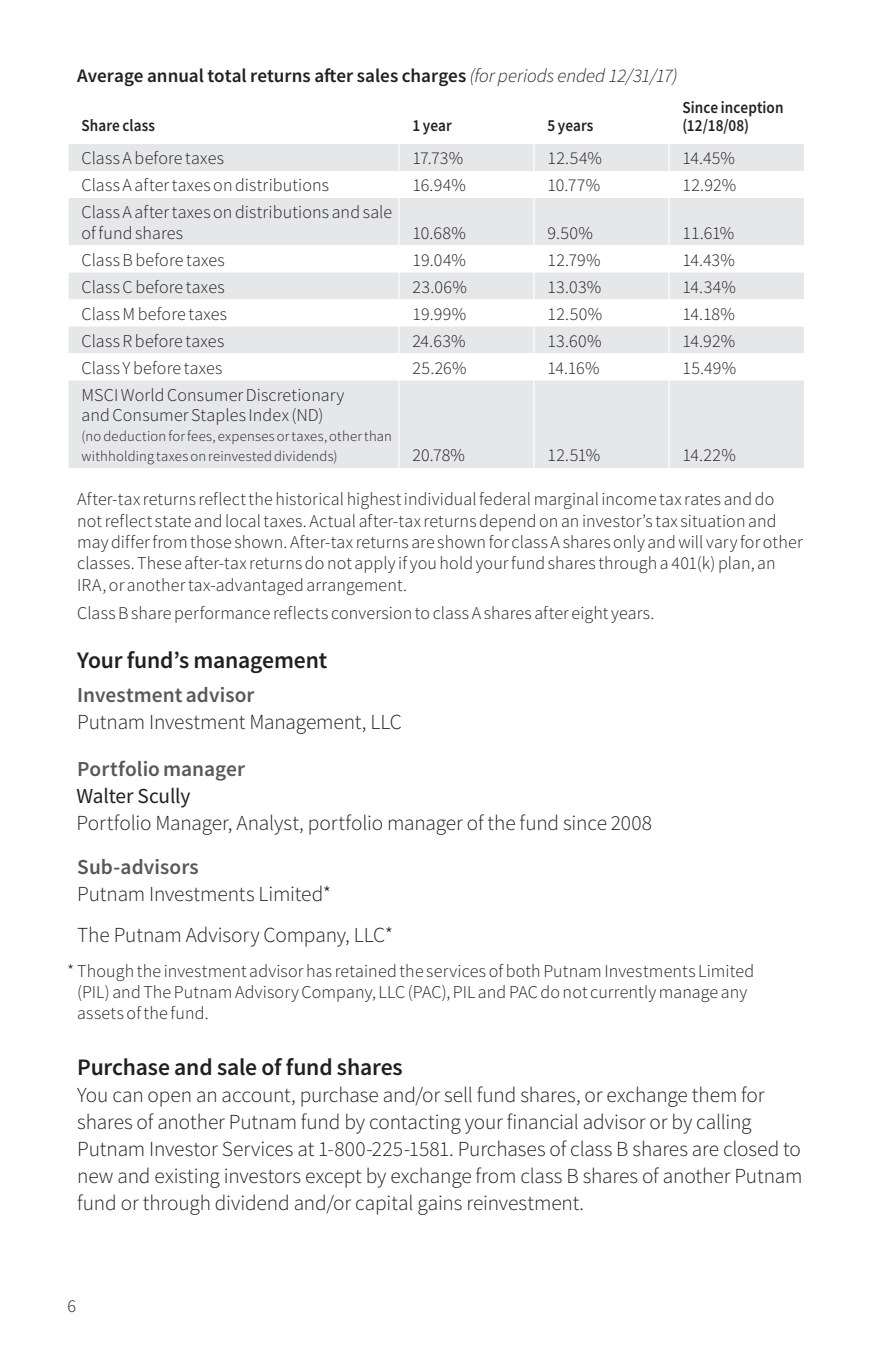
<style>
.page{position:relative;width:871px;height:1357px;background:#fff}
.page>*{position:absolute;margin:0;border:0;box-sizing:border-box;transform-origin:0 0}
.SubHead_1{font:600 23.62px "Source Sans Pro";letter-spacing:-.01em;color:#231f20}
.Text{font:300 21.38px/27px "Source Sans Pro";letter-spacing:-.005em;color:#231f20}
.PortMgr_Single{font:300 21.38px/27px "Source Sans Pro";letter-spacing:-.01em;color:#231f20}
.SubHead_2{font:600 21.38px "Source Sans Pro";letter-spacing:.005em;color:#57585a}
.SubHead_3{font:600 19.12px "Source Sans Pro";color:#231f20}
.Foot_no_symbol{font:300 18px/21.4px "Source Sans Pro";letter-spacing:.01em;color:#231f20}
.Table_Left{font:300 18px/20.2px "Source Sans Pro";letter-spacing:.01em;color:#231f20}
.Foot_symbol2{font:300 18px/21.4px "Source Sans Pro";letter-spacing:.01em;color:#231f20}
.Table_ColHd_Left{font:600 16.88px/18px "Source Sans Pro";letter-spacing:.005em;color:#231f20;scale:.9 1}
.Table_Left-2{font:300 14.62px/20.2px "Source Sans Pro";letter-spacing:.015em;color:#231f20}
.s1{font-weight:300;font-style:italic}
.s2{font-weight:400}
</style>
<div class="page">
<div style="left:69px;top:144px;width:735px;height:324px;background:#e6e7e9"></div>
<svg style="left:69px;top:171px;width:735px;height:209px"></svg>
<svg style="left:398px;top:144px;width:1px;height:54px"></svg>
<svg style="left:533px;top:144px;width:1px;height:54px"></svg>
<svg style="left:668px;top:144px;width:1px;height:54px"></svg>
<hr style="left:398px;top:198px;width:1px;height:47px;background:#fff">
<hr style="left:533px;top:198px;width:1px;height:47px;background:#fff">
<hr style="left:668px;top:198px;width:1px;height:47px;background:#fff">
<svg style="left:398px;top:245px;width:1px;height:135px"></svg>
<svg style="left:533px;top:245px;width:1px;height:135px"></svg>
<svg style="left:668px;top:245px;width:1px;height:135px"></svg>
<hr style="left:398px;top:380px;width:1px;height:88px;background:#fff">
<hr style="left:533px;top:380px;width:1px;height:88px;background:#fff">
<hr style="left:668px;top:380px;width:1px;height:88px;background:#fff">
<p class="SubHead_3" style="left:77px;top:63px;width:602px">Average annual total returns after sales charges <span class="s1">(for periods ended 12/31/17)</span></p>
<p class="Table_ColHd_Left" style="left:82px;top:116px;width:83px">Share class</p>
<p class="Table_ColHd_Left" style="left:412px;top:116px;width:45px">1 year</p>
<p class="Table_ColHd_Left" style="left:547px;top:116px;width:53px">5 years</p>
<p class="Table_ColHd_Left" style="left:682px;top:98px;width:114px">Since inception (12/18/08)</p>
<p class="Table_Left" style="left:82px;top:148px;width:144px">Class A before taxes</p>
<p class="Table_Left" style="left:412px;top:148px;width:52px">17.73%</p>
<p class="Table_Left" style="left:547px;top:148px;width:56px">12.54%</p>
<p class="Table_Left" style="left:682px;top:148px;width:54px">14.45%</p>
<p class="Table_Left" style="left:82px;top:175px;width:249px">Class A after taxes on distributions</p>
<p class="Table_Left" style="left:412px;top:175px;width:55px">16.94%</p>
<p class="Table_Left" style="left:547px;top:175px;width:54px">10.77%</p>
<p class="Table_Left" style="left:682px;top:175px;width:55px">12.92%</p>
<p class="Table_Left" style="left:82px;top:202px;width:312px">Class A after taxes on distributions and sale of fund shares</p>
<p class="Table_Left" style="left:412px;top:222px;width:55px">10.68%</p>
<p class="Table_Left" style="left:547px;top:222px;width:47px">9.50%</p>
<p class="Table_Left" style="left:682px;top:222px;width:53px">11.61%</p>
<p class="Table_Left" style="left:82px;top:249px;width:145px">Class B before taxes</p>
<p class="Table_Left" style="left:412px;top:249px;width:55px">19.04%</p>
<p class="Table_Left" style="left:547px;top:249px;width:55px">12.79%</p>
<p class="Table_Left" style="left:682px;top:249px;width:54px">14.43%</p>
<p class="Table_Left" style="left:82px;top:276px;width:145px">Class C before taxes</p>
<p class="Table_Left" style="left:412px;top:276px;width:56px">23.06%</p>
<p class="Table_Left" style="left:547px;top:276px;width:55px">13.03%</p>
<p class="Table_Left" style="left:682px;top:276px;width:55px">14.34%</p>
<p class="Table_Left" style="left:82px;top:303px;width:147px">Class M before taxes</p>
<p class="Table_Left" style="left:412px;top:303px;width:55px">19.99%</p>
<p class="Table_Left" style="left:547px;top:303px;width:56px">12.50%</p>
<p class="Table_Left" style="left:682px;top:303px;width:54px">14.18%</p>
<p class="Table_Left" style="left:82px;top:330px;width:144px">Class R before taxes</p>
<p class="Table_Left" style="left:412px;top:330px;width:55px">24.63%</p>
<p class="Table_Left" style="left:547px;top:330px;width:56px">13.60%</p>
<p class="Table_Left" style="left:682px;top:330px;width:54px">14.92%</p>
<p class="Table_Left" style="left:82px;top:357px;width:142px">Class Y before taxes</p>
<p class="Table_Left" style="left:412px;top:357px;width:56px">25.26%</p>
<p class="Table_Left" style="left:547px;top:357px;width:54px">14.16%</p>
<p class="Table_Left" style="left:682px;top:357px;width:55px">15.49%</p>
<p class="Table_Left" style="left:82px;top:384px;width:264px">MSCI World Consumer Discretionary and Consumer Staples Index (ND)</p>
<p class="Table_Left-2" style="left:82px;top:426px;width:312px">(no deduction for fees, expenses or taxes, other than withholding taxes on reinvested dividends)</p>
<p class="Table_Left" style="left:412px;top:445px;width:54px">20.78%</p>
<p class="Table_Left" style="left:547px;top:445px;width:54px">12.51%</p>
<p class="Table_Left" style="left:682px;top:445px;width:55px">14.22%</p>
<p class="Foot_no_symbol" style="left:77px;top:488px;width:727px">After-tax returns reflect the historical highest individual federal marginal income tax rates and do not reflect state and local taxes. Actual after-tax returns depend on an investor’s tax situation and may differ from those shown. After-tax returns are shown for class A shares only and will vary for other classes. These after-tax returns do not apply if you hold your fund shares through a 401(k) plan, an IRA, or another tax-advantaged arrangement.</p>
<p class="Foot_no_symbol" style="left:77px;top:602px;width:579px">Class B share performance reflects conversion to class A shares after eight years.</p>
<p class="SubHead_1" style="left:77px;top:645px;width:251px">Your fund’s management</p>
<p class="SubHead_2" style="left:77px;top:681px;width:179px">Investment advisor</p>
<p class="Text" style="left:77px;top:708px;width:326px">Putnam Investment Management, LLC</p>
<p class="SubHead_2" style="left:77px;top:755px;width:169px">Portfolio manager</p>
<p class="PortMgr_Single" style="left:76px;top:783px;width:577px"><span class="s2">Walter Scully<br></span>Portfolio Manager, Analyst, portfolio manager of the fund since 2008</p>
<p class="SubHead_2" style="left:77px;top:853px;width:123px">Sub-advisors</p>
<p class="Text" style="left:77px;top:881px;width:256px">Putnam Investments Limited*</p>
<p class="Text" style="left:77px;top:921px;width:318px">The Putnam Advisory Company, LLC*</p>
<p class="Foot_symbol2" style="left:77px;top:960px;width:678px;text-indent:-10px">* Though the investment advisor has retained the services of both Putnam Investments Limited (PIL) and The Putnam Advisory Company, LLC (PAC), PIL and PAC do not currently manage any assets of the fund.</p>
<p class="SubHead_1" style="left:77px;top:1052px;width:327px">Purchase and sale of fund shares</p>
<p class="Text" style="left:77px;top:1082px;width:727px">You can open an account, purchase and/or sell fund shares, or exchange them for shares of another Putnam fund by contacting your financial advisor or by calling Putnam Investor Services at 1-800-225-1581. Purchases of class B shares are closed to new and existing investors except by exchange from class B shares of another Putnam fund or through dividend and/or capital gains reinvestment.</p>
<p class="Foot_no_symbol" style="left:68px;top:1295px;width:10px">6</p>
</div>
